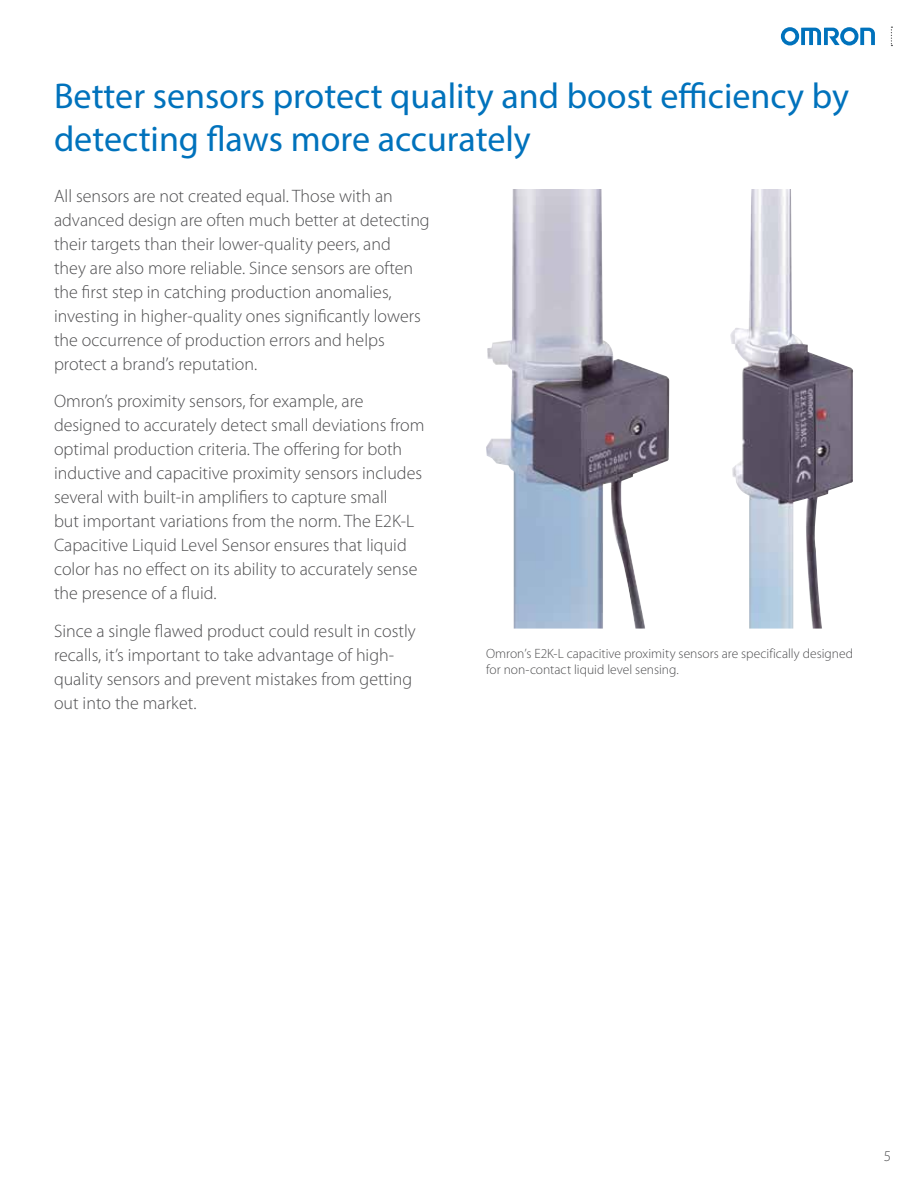
<style>
.page{position:relative;width:918px;height:1188px;background:#fff}
.page>*{position:absolute;margin:0;border:0;box-sizing:border-box;transform-origin:0 0}
.t1{font:36px/43.2px "Myriad Pro";color:#0072bc}
.t2{font:300 18px/24px "Myriad Pro";color:#4d4d4f}
.t3{font:300 15px "Myriad Pro";color:#4d4d4f}
.t4{font:300 13.5px/16.2px "Myriad Pro";color:#4d4d4f}
</style>
<div class="page">
<img style="left:486px;top:189px;width:368px;height:440px">
<svg style="left:781px;top:27px;width:94px;height:18px"></svg>
<svg style="left:891px;top:27px;width:1px;height:19px"></svg>
<h1 class="t1" style="left:54px;top:73px;width:797px">Better sensors protect quality and boost efficiency by detecting flaws more accurately</h1>
<p class="t2" style="left:54px;top:184px;width:377px">All sensors are not created equal. Those with an advanced design are often much better at detecting their targets than their lower-quality peers, and<br>they are also more reliable. Since sensors are often the first step in catching production anomalies, investing in higher-quality ones significantly lowers the occurrence of production errors and helps protect a brand’s reputation.</p>
<p class="t2" style="left:54px;top:389px;width:372px">Omron’s proximity sensors, for example, are designed to accurately detect small deviations from optimal production criteria. The offering for both inductive and capacitive proximity sensors includes several with built-in amplifiers to capture small<br>but important variations from the norm. The E2K-L Capacitive Liquid Level Sensor ensures that liquid color has no effect on its ability to accurately sense the presence of a fluid.</p>
<p class="t2" style="left:54px;top:619px;width:363px">Since a single flawed product could result in costly recalls, it’s important to take advantage of high&shy;quality sensors and prevent mistakes from getting out into the market.</p>
<p class="t4" style="left:486px;top:645px;width:369px">Omron’s E2K-L capacitive proximity sensors are specifically designed for non-contact liquid level sensing.</p>
<p class="t3" style="left:884px;top:1147px;width:9px">5</p>
</div>
